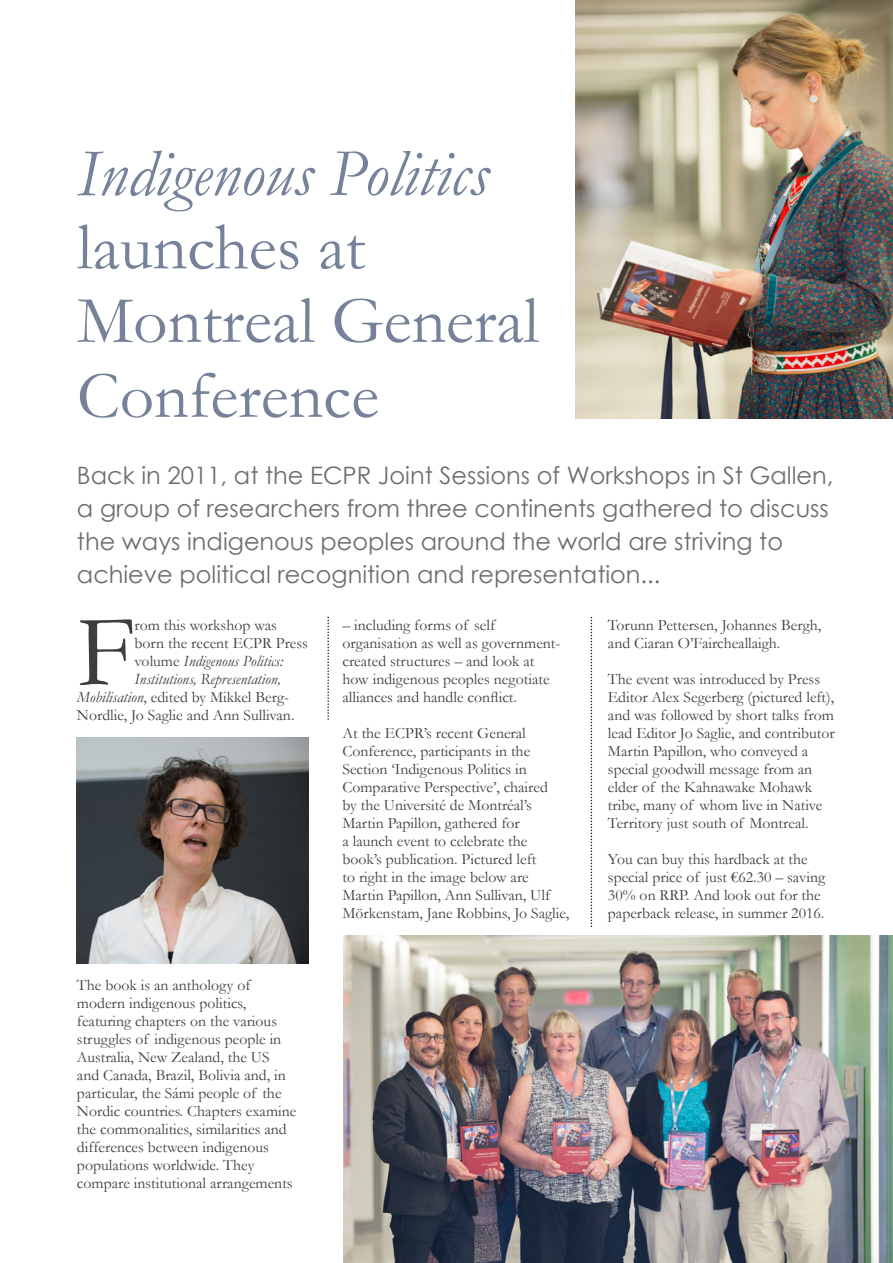
<style>
.page{position:relative;width:893px;height:1263px;background:#fff}
.page>*{position:absolute;margin:0;border:0;box-sizing:border-box;transform-origin:0 0}
.t1{font:102.3px "Garamond";color:#3e3e3f}
.t2{font:67.5px/74.2px "Garamond";color:#758299}
.t3{font:italic 67.5px "Garamond";color:#758299}
.t4{font:24px/33px "Century Gothic";color:#6c6d70}
.t5{font:15.75px/18px "Garamond";color:#3e3e3f}
.t6{font:italic 15.75px "Garamond";color:#3e3e3f}
.s1{font-style:normal}
.s2{font-style:italic}
</style>
<div class="page">
<img style="left:344px;top:936px;width:549px;height:327px">
<img style="left:575px;top:0;width:318px;height:418px">
<img style="left:77px;top:738px;width:232px;height:225px">
<svg style="left:327px;top:617px;width:2px;height:103px"></svg>
<svg style="left:591px;top:617px;width:1px;height:310px"></svg>
<h2 class="t3" style="left:77px;top:128px;width:413px">Indigenous Politics</h2>
<h2 class="t2" style="left:77px;top:208px;width:464px">launches at<br>Montreal General<br>Conference</h2>
<p class="t4" style="left:77px;top:458px;width:758px">Back in 2011, at the ECPR Joint Sessions of Workshops in St Gallen, a group of researchers from three continents gathered to discuss the ways indigenous peoples around the world are striving to achieve political recognition and representation...</p>
<h1 class="t1" style="left:77px;top:583px;width:59px">F</h1>
<p class="t5" style="left:135px;top:616px;width:144px">rom this workshop was</p>
<p class="t5" style="left:342px;top:616px;width:219px">– including forms of self organisation as well as government&shy;created structures – and look at how indigenous peoples negotiate alliances and handle conflict.</p>
<p class="t5" style="left:342px;top:724px;width:228px">At the ECPR’s recent General<br>Conference, participants in the<br>Section ‘Indigenous Politics in<br>Comparative Perspective’, chaired<br>by the Université de Montréal’s<br>Martin Papillon, gathered for<br>a launch event to celebrate the book’s publication. Pictured left<br>to right in the image below are<br>Martin Papillon, Ann Sullivan, Ulf<br>Mörkenstam, Jane Robbins, Jo Saglie,</p>
<p class="t5" style="left:608px;top:616px;width:215px">Torunn Pettersen, Johannes Bergh, and Ciaran O’Faircheallaigh.</p>
<p class="t5" style="left:608px;top:670px;width:228px">The event was introduced by Press Editor Alex Segerberg (pictured left), and was followed by short talks from lead Editor Jo Saglie, and contributor Martin Papillon, who conveyed a special goodwill message from an elder of the Kahnawake Mohawk tribe, many of whom live in Native Territory just south of Montreal.</p>
<p class="t5" style="left:608px;top:850px;width:219px">You can buy this hardback at the special price of just €62.30 – saving 30% on RRP. And look out for the paperback release, in summer 2016.</p>
<p class="t5" style="left:135px;top:634px;width:175px">born the recent ECPR Press</p>
<p class="t6" style="left:135px;top:650px;width:150px"><span class="s1">volume</span> Indigenous Politics:</p>
<p class="t6" style="left:135px;top:668px;width:148px">Institutions, Representation,</p>
<p class="t5" style="left:77px;top:688px;width:214px"><span class="s2">Mobilisation</span>, edited by Mikkel Berg-</p>
<p class="t5" style="left:77px;top:706px;width:219px">Nordlie, Jo Saglie and Ann Sullivan.</p>
<p class="t5" style="left:77px;top:976px;width:221px">The book is an anthology of modern indigenous politics, featuring chapters on the various struggles of indigenous people in Australia, New Zealand, the US<br>and Canada, Brazil, Bolivia and, in particular, the Sámi people of the Nordic countries. Chapters examine the commonalities, similarities and differences between indigenous populations worldwide. They compare institutional arrangements</p>
</div>
